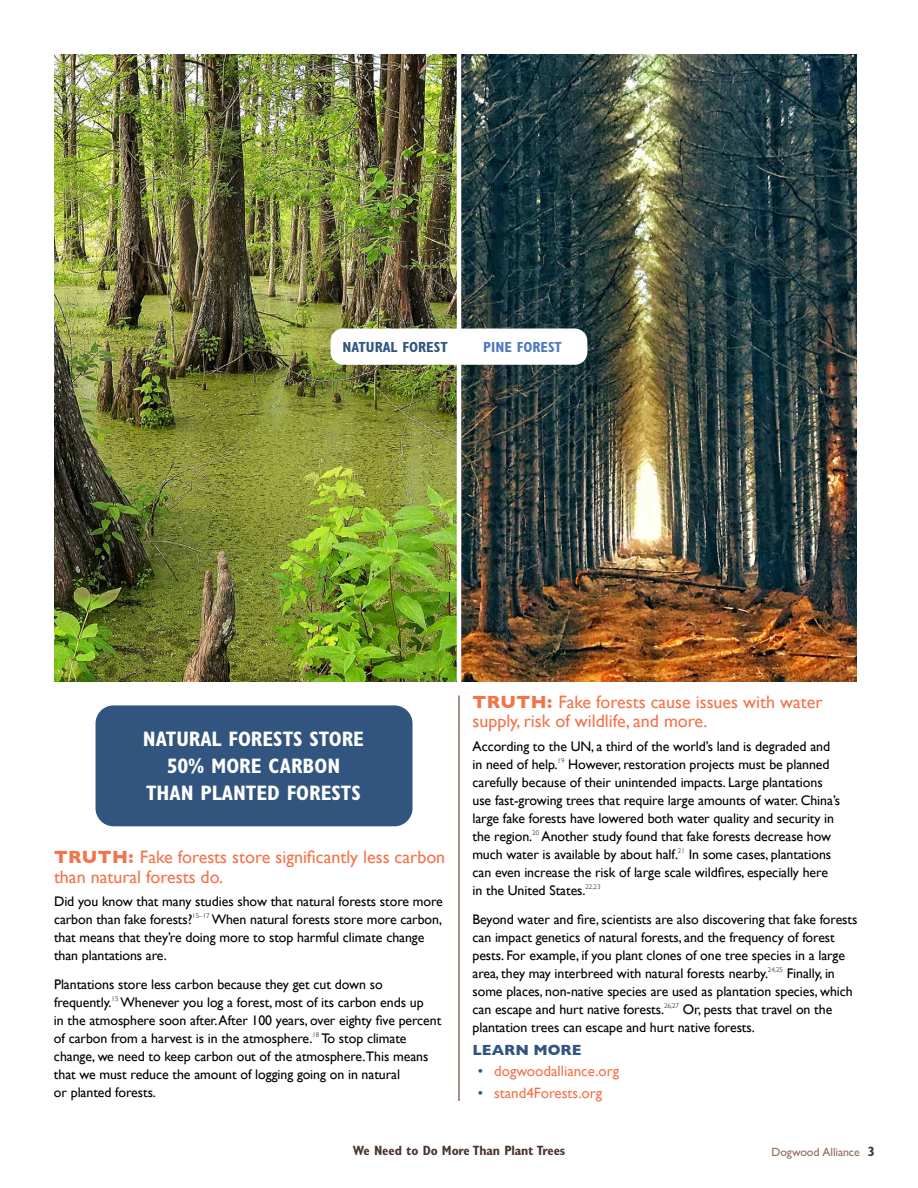
<style>
.page{position:relative;width:918px;height:1188px;background:#fff}
.page>*{position:absolute;margin:0;border:0;box-sizing:border-box;transform-origin:0 0}
.t1{font:700 condensed 21px/27px "Gill Sans MT Pro";color:#fff;text-align:center}
.t2{font:18px/19.5px "Gill Sans";color:#f3744b}
.t3{font:15px "Gill Sans";color:#f3744b}
.t4{font:700 15px "Gill Sans";color:#325580}
.t5{font:700 condensed 14.7px "Gill Sans MT Pro";color:#325580}
.t6{font:700 condensed 14.7px "Gill Sans MT Pro";color:#4f7abd}
.t7{font:13.8px/18px "Gill Sans";letter-spacing:-.005em;color:#000}
.t8{font:700 condensed 13.5px "Gill Sans MT Pro";letter-spacing:-.01em;color:#4a352f}
.t9{font:500 12px "Gill Sans MT Pro";letter-spacing:-.01em;color:#916a5e}
.s1{font-weight:700}
.s2{color:#325580}
.s3{font-weight:700;font-stretch:condensed;font-size:13.5px;color:#4a352f}
</style>
<div class="page">
<hr style="left:459px;top:696px;width:1px;height:405px;background:#916a5e">
<img style="left:461px;top:54px;width:396px;height:627px">
<img style="left:54px;top:54px;width:403px;height:627px">
<svg style="left:331px;top:329px;width:256px;height:36px"></svg>
<div style="left:96px;top:705px;width:317px;height:121px;background:#325580;border-radius:18px"></div>
<hr style="left:457px;top:46px;width:4px;height:640px;background:#fff">
<p class="t5" style="left:343px;top:338px;width:107px">NATURAL FOREST</p>
<p class="t6" style="left:483px;top:338px;width:80px">PINE FOREST</p>
<h1 class="t1" style="left:143px;top:725px;width:223px">NATURAL FORESTS STORE<br>50% MORE CARBON<br>THAN PLANTED FORESTS</h1>
<h2 class="t2" style="left:54px;top:847px;width:393px"><span class="s1">TRUTH:</span> Fake forests store significantly less carbon than natural forests do.</h2>
<p class="t7" style="left:54px;top:892px;width:390px">Did you know that many studies show that natural forests store more carbon than fake forests?<sup>15–17</sup> When natural forests store more carbon, that means that they’re doing more to stop harmful climate change than plantations are.</p>
<p class="t7" style="left:54px;top:975px;width:389px">Plantations store less carbon because they get cut down so frequently.<sup>15</sup> Whenever you log a forest, most of its carbon ends up<br>in the atmosphere soon after. After 100 years, over eighty five percent of carbon from a harvest is in the atmosphere.<sup>18</sup> To stop climate change, we need to keep carbon out of the atmosphere.This means that we must reduce the amount of logging going on in natural<br>or planted forests.</p>
<h2 class="t2" style="left:472px;top:692px;width:351px"><span class="s1">TRUTH:</span> Fake forests cause issues with water supply, risk of wildlife, and more.</h2>
<p class="t7" style="left:472px;top:737px;width:369px">According to the UN, a third of the world’s land is degraded and in need of help.<sup>19</sup> However, restoration projects must be planned carefully because of their unintended impacts. Large plantations use fast-growing trees that require large amounts of water. China’s large fake forests have lowered both water quality and security in the region.<sup>20</sup> Another study found that fake forests decrease how much water is available by about half.<sup>21</sup> In some cases, plantations can even increase the risk of large scale wildfires, especially here in the United States.<sup>22,23</sup></p>
<p class="t7" style="left:472px;top:910px;width:386px">Beyond water and fire, scientists are also discovering that fake forests can impact genetics of natural forests, and the frequency of forest pests. For example, if you plant clones of one tree species in a large area, they may interbreed with natural forests nearby.<sup>24,25</sup> Finally, in some places, non-native species are used as plantation species, which can escape and hurt native forests.<sup>26,27</sup> Or, pests that travel on the plantation trees can escape and hurt native forests.</p>
<p class="t4" style="left:472px;top:1038px;width:111px">LEARN MORE</p>
<p class="t3" style="left:478px;top:1062px;width:143px"><span class="s2">•</span> dogwoodalliance.org</p>
<p class="t3" style="left:478px;top:1084px;width:126px"><span class="s2">•</span> stand4Forests.org</p>
<p class="t8" style="left:353px;top:1142px;width:214px">We Need to Do More Than Plant Trees</p>
<p class="t9" style="left:772px;top:1144px;width:105px">Dogwood Alliance <span class="s3">3</span></p>
</div>
